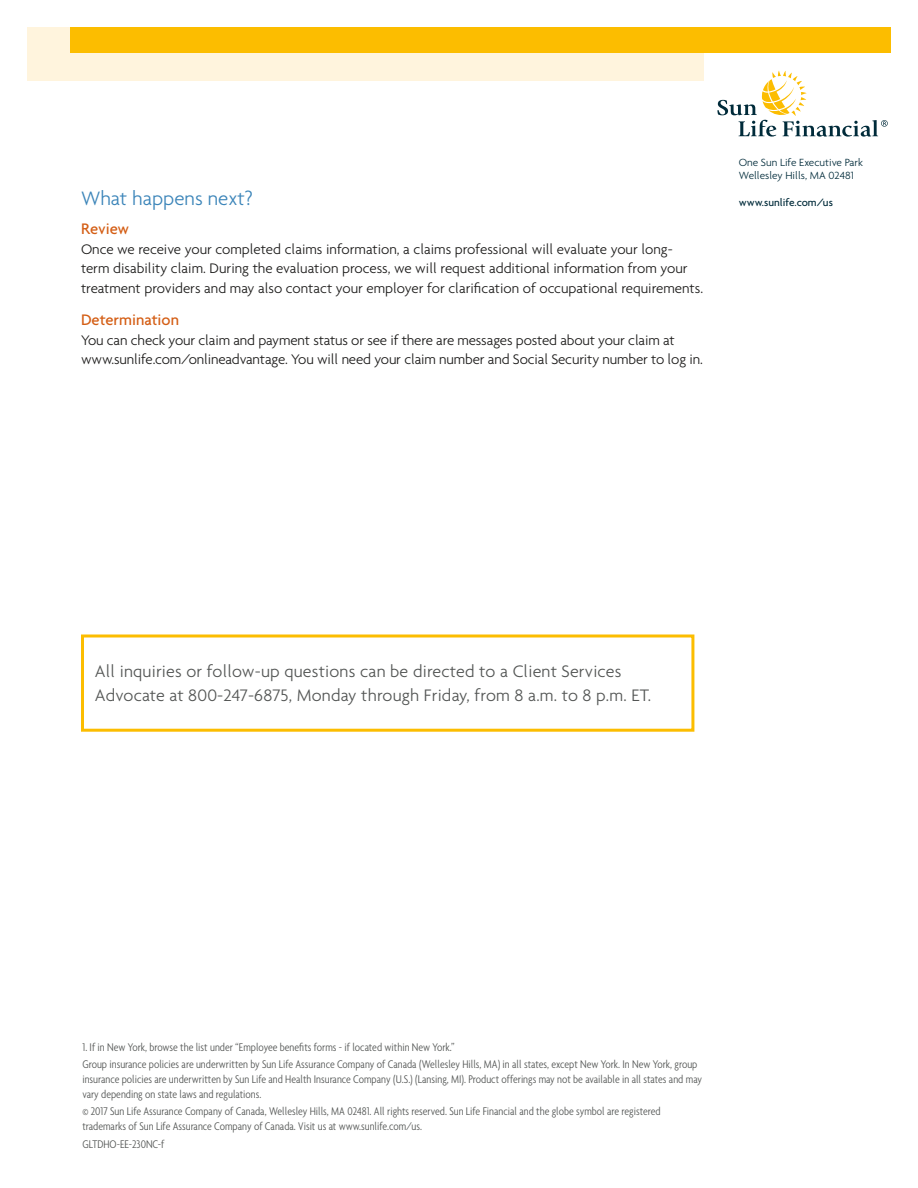
<style>
.page{position:relative;width:918px;height:1188px;background:#fff}
.page>*{position:absolute;margin:0;border:0;box-sizing:border-box;transform-origin:0 0}
.t1{font:300 21px "Agenda";color:#3c85b9}
.t2{font:300 18px/24px "Agenda";letter-spacing:.01em;color:#535554}
.t3{font:500 16.5px "Agenda";color:#d45e15}
.t4{font:300 15px/19.5px "Agenda";letter-spacing:-.005em;color:#1c1b1a}
.t5{font:300 condensed 12px/17.1px "Agenda";color:#535554}
.t6{font:300 11.25px/13.5px "Agenda";color:#002b3a}
.t7{font:500 11.25px "Agenda";color:#002b3a}
</style>
<div class="page">
<div style="left:81px;top:634px;width:613px;height:98px;border:3px solid #fcbd00"></div>
<div style="left:28px;top:27px;width:676px;height:54px;background:#fff4dd"></div>
<svg style="left:717px;top:71px;width:171px;height:66px"></svg>
<div style="left:70px;top:27px;width:820px;height:25px;background:#fcbd00"></div>
<p class="t6" style="left:739px;top:155px;width:126px">One Sun Life Executive Park<br>Wellesley Hills, MA 02481</p>
<h3 class="t1" style="left:81px;top:186px;width:173px">What happens next?</h3>
<h3 class="t7" style="left:739px;top:196px;width:96px">www.sunlife.com/us</h3>
<p class="t3" style="left:81px;top:219px;width:50px">Review</p>
<p class="t4" style="left:81px;top:239px;width:624px">Once we receive your completed claims information, a claims professional will evaluate your long&shy;term disability claim. During the evaluation process, we will request additional information from your treatment providers and may also contact your employer for clarifcation of occupational requirements.</p>
<p class="t3" style="left:81px;top:310px;width:100px">Determination</p>
<p class="t4" style="left:81px;top:330px;width:623px">You can check your claim and payment status or see if there are messages posted about your claim at www.sunlife.com/onlineadvantage. You will need your claim number and Social Security number to log in.</p>
<p class="t2" style="left:95px;top:659px;width:558px">All inquiries or follow-up questions can be directed to a Client Services<br>Advocate at 800-247-6875, Monday through Friday, from 8 a.m. to 8 p.m. ET.</p>
<p class="t5" style="left:82px;top:1038px;width:616px">1. If in New York, browse the list under “Employee benefts forms - if located within New York.”<br>Group insurance policies are underwritten by Sun Life Assurance Company of Canada (Wellesley Hills, MA) in all states, except New York. In New York, group</p>
<p class="t5" style="left:82px;top:1072px;width:621px;line-height:15px">insurance policies are underwritten by Sun Life and Health Insurance Company (U.S.) (Lansing, MI). Product offerings may not be available in all states and may vary depending on state laws and regulations.</p>
<p class="t5" style="left:82px;top:1103px;width:580px">© 2017 Sun Life Assurance Company of Canada, Wellesley Hills, MA 02481. All rights reserved. Sun Life Financial and the globe symbol are registered</p>
<p class="t5" style="left:82px;top:1118px;width:341px">trademarks of Sun Life Assurance Company of Canada. Visit us at www.sunlife.com/us.<br>GLTDHO-EE-230NC-f</p>
</div>
